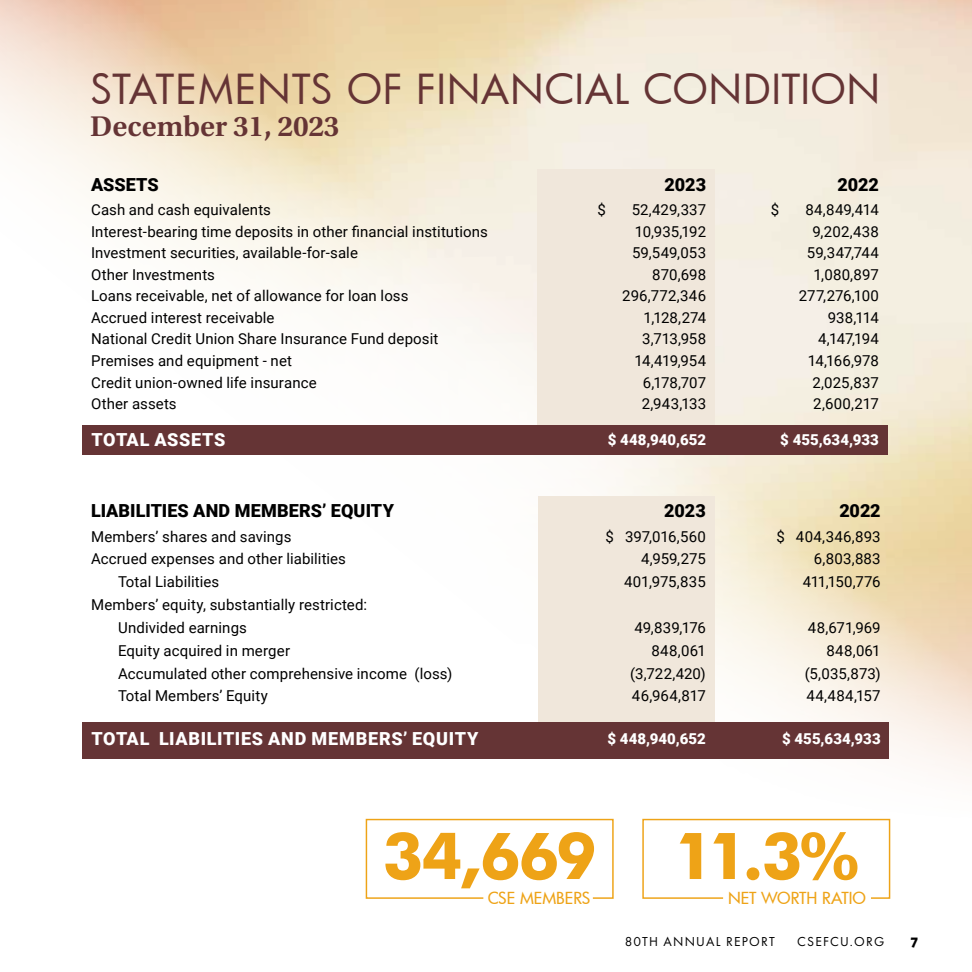
<style>
.page{position:relative;width:972px;height:972px;background:#fff}
.page>*{position:absolute;margin:0;border:0;box-sizing:border-box;transform-origin:0 0}
.t1{font:700 64.95px "Futura BT";letter-spacing:-.04em;color:#eea317}
.t2{font:40.5px "Futura";letter-spacing:.02em;color:#653435}
.t3{font:600 30px "Utopia Std";letter-spacing:-.005em;color:#653435}
.t4{font:900 18px "Roboto";color:#000}
.t5{font:900 18px "Roboto";letter-spacing:.04em;color:#fff}
.t6{font:800 16.5px "Alegreya Sans";color:#000}
.t7{font:500 16.2px "Futura";color:#eea317}
.t8{font:15px "Roboto";letter-spacing:.005em;color:#000}
.t9{font:900 15px "Roboto";letter-spacing:.005em;color:#fff}
.t10{font:15px "Roboto";letter-spacing:-.03em;color:#000}
.t11{font:13.5px "Futura PT";letter-spacing:.09em;color:#000}
</style>
<div class="page">
<div style="left:538px;top:169px;width:177px;height:22px;background:#f0e7db"></div>
<div style="left:538px;top:191px;width:177px;height:8px;background:#f0e7db"></div>
<div style="left:538px;top:199px;width:177px;height:21px;background:#f0e7db"></div>
<div style="left:538px;top:220px;width:177px;height:22px;background:#f0e7db"></div>
<div style="left:538px;top:242px;width:177px;height:21px;background:#f0e7db"></div>
<div style="left:538px;top:263px;width:177px;height:22px;background:#f0e7db"></div>
<div style="left:538px;top:285px;width:177px;height:21px;background:#f0e7db"></div>
<div style="left:538px;top:306px;width:177px;height:22px;background:#f0e7db"></div>
<div style="left:538px;top:328px;width:177px;height:22px;background:#f0e7db"></div>
<div style="left:538px;top:350px;width:177px;height:21px;background:#f0e7db"></div>
<div style="left:538px;top:371px;width:177px;height:22px;background:#f0e7db"></div>
<div style="left:538px;top:393px;width:177px;height:21px;background:#f0e7db"></div>
<div style="left:538px;top:414px;width:177px;height:11px;background:#f0e7db"></div>
<div style="left:82px;top:425px;width:456px;height:30px;background:#653435"></div>
<div style="left:538px;top:425px;width:177px;height:30px;background:#653435"></div>
<div style="left:715px;top:425px;width:173px;height:30px;background:#653435"></div>
<div style="left:538px;top:496px;width:176px;height:21px;background:#f0e7db"></div>
<div style="left:538px;top:517px;width:176px;height:8px;background:#f0e7db"></div>
<div style="left:538px;top:525px;width:176px;height:22px;background:#f0e7db"></div>
<div style="left:538px;top:547px;width:176px;height:23px;background:#f0e7db"></div>
<div style="left:538px;top:570px;width:176px;height:23px;background:#f0e7db"></div>
<div style="left:538px;top:593px;width:176px;height:23px;background:#f0e7db"></div>
<div style="left:538px;top:616px;width:176px;height:23px;background:#f0e7db"></div>
<div style="left:538px;top:639px;width:176px;height:23px;background:#f0e7db"></div>
<div style="left:538px;top:662px;width:176px;height:22px;background:#f0e7db"></div>
<div style="left:538px;top:684px;width:176px;height:23px;background:#f0e7db"></div>
<div style="left:538px;top:707px;width:176px;height:15px;background:#f0e7db"></div>
<div style="left:82px;top:722px;width:456px;height:37px;background:#653435"></div>
<div style="left:538px;top:722px;width:176px;height:37px;background:#653435"></div>
<div style="left:714px;top:722px;width:175px;height:37px;background:#653435"></div>
<svg style="left:365px;top:818px;width:249px;height:81px"></svg>
<svg style="left:642px;top:818px;width:249px;height:81px"></svg>
<h2 class="t2" style="left:90px;top:62px;width:792px">STATEMENTS OF FINANCIAL CONDITION</h2>
<h2 class="t3" style="left:90px;top:109px;width:251px">December 31, 2023</h2>
<p class="t4" style="left:91px;top:172px;width:69px">ASSETS</p>
<p class="t4" style="left:665px;top:172px;width:43px">2023</p>
<p class="t4" style="left:838px;top:172px;width:43px">2022</p>
<p class="t8" style="left:91px;top:199px;width:181px">Cash and cash equivalents</p>
<p class="t8" style="left:597px;top:199px;width:10px">$</p>
<p class="t8" style="left:632px;top:199px;width:76px">52,429,337</p>
<p class="t8" style="left:771px;top:199px;width:10px">$</p>
<p class="t8" style="left:805px;top:199px;width:75px">84,849,414</p>
<p class="t8" style="left:91px;top:221px;width:398px">Interest-bearing time deposits in other financial institutions</p>
<p class="t8" style="left:635px;top:221px;width:73px">10,935,192</p>
<p class="t8" style="left:812px;top:221px;width:68px">9,202,438</p>
<p class="t8" style="left:91px;top:242px;width:268px">Investment securities, available-for-sale</p>
<p class="t8" style="left:632px;top:242px;width:76px">59,549,053</p>
<p class="t8" style="left:807px;top:242px;width:74px">59,347,744</p>
<p class="t8" style="left:91px;top:264px;width:125px">Other Investments</p>
<p class="t8" style="left:652px;top:264px;width:55px">870,698</p>
<p class="t8" style="left:813px;top:264px;width:67px">1,080,897</p>
<p class="t8" style="left:91px;top:285px;width:319px">Loans receivable, net of allowance for loan loss</p>
<p class="t8" style="left:622px;top:285px;width:85px">296,772,346</p>
<p class="t8" style="left:799px;top:285px;width:82px">277,276,100</p>
<p class="t8" style="left:91px;top:307px;width:185px">Accrued interest receivable</p>
<p class="t8" style="left:644px;top:307px;width:64px">1,128,274</p>
<p class="t8" style="left:828px;top:307px;width:53px">938,114</p>
<p class="t8" style="left:91px;top:329px;width:349px">National Credit Union Share Insurance Fund deposit</p>
<p class="t8" style="left:642px;top:329px;width:66px">3,713,958</p>
<p class="t8" style="left:818px;top:329px;width:62px">4,147,194</p>
<p class="t8" style="left:91px;top:350px;width:202px">Premises and equipment - net</p>
<p class="t8" style="left:635px;top:350px;width:73px">14,419,954</p>
<p class="t8" style="left:808px;top:350px;width:73px">14,166,978</p>
<p class="t8" style="left:91px;top:372px;width:227px">Credit union-owned life insurance</p>
<p class="t8" style="left:643px;top:372px;width:65px">6,178,707</p>
<p class="t8" style="left:812px;top:372px;width:68px">2,025,837</p>
<p class="t8" style="left:91px;top:393px;width:87px">Other assets</p>
<p class="t8" style="left:642px;top:393px;width:66px">2,943,133</p>
<p class="t8" style="left:813px;top:393px;width:67px">2,600,217</p>
<p class="t5" style="left:91px;top:427px;width:136px">TOTAL ASSETS</p>
<p class="t9" style="left:608px;top:429px;width:100px">$ 448,940,652</p>
<p class="t9" style="left:780px;top:429px;width:100px">$ 455,634,933</p>
<p class="t4" style="left:91px;top:498px;width:304px">LIABILITIES AND MEMBERS’ EQUITY</p>
<p class="t4" style="left:664px;top:498px;width:43px">2023</p>
<p class="t4" style="left:839px;top:498px;width:43px">2022</p>
<p class="t8" style="left:91px;top:526px;width:202px">Members’ shares and savings</p>
<p class="t8" style="left:605px;top:526px;width:102px">$ 397,016,560</p>
<p class="t8" style="left:776px;top:526px;width:106px">$ 404,346,893</p>
<p class="t8" style="left:91px;top:549px;width:256px">Accrued expenses and other liabilities</p>
<p class="t8" style="left:641px;top:549px;width:66px">4,959,275</p>
<p class="t8" style="left:814px;top:549px;width:68px">6,803,883</p>
<p class="t8" style="left:118px;top:571px;width:103px">Total Liabilities</p>
<p class="t8" style="left:624px;top:571px;width:83px">401,975,835</p>
<p class="t10" style="left:803px;top:571px;width:79px">411,150,776</p>
<p class="t8" style="left:91px;top:594px;width:277px">Members’ equity, substantially restricted:</p>
<p class="t8" style="left:118px;top:617px;width:130px">Undivided earnings</p>
<p class="t8" style="left:635px;top:617px;width:73px">49,839,176</p>
<p class="t8" style="left:808px;top:617px;width:74px">48,671,969</p>
<p class="t8" style="left:118px;top:640px;width:173px">Equity acquired in merger</p>
<p class="t8" style="left:651px;top:640px;width:56px">848,061</p>
<p class="t8" style="left:826px;top:640px;width:56px">848,061</p>
<p class="t8" style="left:118px;top:663px;width:336px">Accumulated other comprehensive income (loss)</p>
<p class="t8" style="left:630px;top:663px;width:77px">(3,722,420)</p>
<p class="t8" style="left:805px;top:663px;width:77px">(5,035,873)</p>
<p class="t8" style="left:118px;top:686px;width:151px">Total Members’ Equity</p>
<p class="t8" style="left:632px;top:686px;width:75px">46,964,817</p>
<p class="t8" style="left:807px;top:686px;width:76px">44,484,157</p>
<p class="t5" style="left:91px;top:726px;width:389px">TOTAL LIABILITIES AND MEMBERS’ EQUITY</p>
<p class="t9" style="left:607px;top:728px;width:100px">$ 448,940,652</p>
<p class="t9" style="left:782px;top:728px;width:100px">$ 455,634,933</p>
<p class="t1" style="left:383px;top:816px;width:215px">34,669</p>
<p class="t7" style="left:488px;top:887px;width:104px">CSE MEMBERS</p>
<p class="t1" style="left:674px;top:816px;width:186px">11.3%</p>
<p class="t7" style="left:728px;top:887px;width:139px">NET WORTH RATIO</p>
<p class="t11" style="left:625px;top:934px;width:152px">80TH ANNUAL REPORT</p>
<p class="t11" style="left:797px;top:934px;width:88px">CSEFCU.ORG</p>
<p class="t6" style="left:911px;top:929px;width:9px">7</p>
</div>
